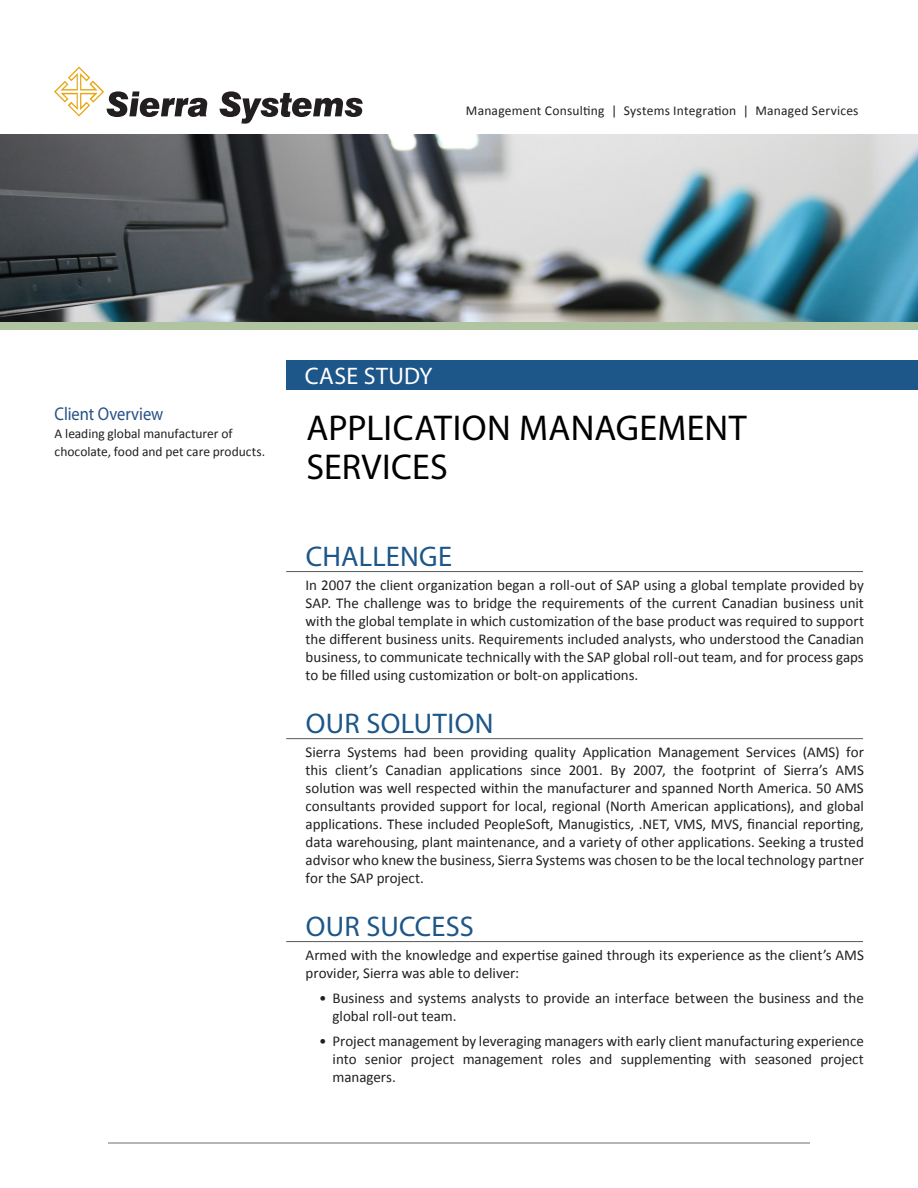
<style>
.page{position:relative;width:918px;height:1188px;background:#fff}
.page>*{position:absolute;margin:0;border:0;box-sizing:border-box;transform-origin:0 0}
.SB_Heading{font:36px/39px "Myriad Pro";letter-spacing:.005em;color:#000}
.SB_Sub_Heading{font:28.5px "Myriad Pro";letter-spacing:.01em;color:#1d5688}
.Body_Paragraph{font:24px "Myriad Pro";letter-spacing:.02em;color:#fff}
.Sub_Heading{font:18.45px "Myriad Pro";color:#275186;scale:.89 1}
.Body_Paragraph-2{font:15px/18px "Calibri";color:#231f20;text-align:justify}
.Bullets{font:15px/18px "Calibri";color:#231f20}
.Left_bar_Paragraph{font:13.5px/18px "Calibri";letter-spacing:.005em;color:#231f20}
</style>
<div class="page">
<svg style="left:220px;top:91px;width:143px;height:33px"></svg>
<svg style="left:54px;top:67px;width:153px;height:50px"></svg>
<hr style="left:108px;top:1143px;width:702px;height:1px;background:#6c6d70">
<div style="left:0;top:321px;width:918px;height:9px;background:#b1c4a2"></div>
<img style="left:0;top:134px;width:918px;height:187px">
<hr style="left:286px;top:571px;width:577px;height:1px;background:#57585a">
<div style="left:286px;top:360px;width:632px;height:30px;background:#1d5688"></div>
<hr style="left:286px;top:738px;width:577px;height:1px;background:#57585a">
<hr style="left:286px;top:941px;width:577px;height:1px;background:#57585a">
<p class="Left_bar_Paragraph" style="left:466px;top:101px;width:394px">Management Consulting | Systems Integration | Managed Services</p>
<p class="Sub_Heading" style="left:55px;top:403px;width:124px">Client Overview</p>
<p class="Left_bar_Paragraph" style="left:55px;top:425px;width:212px">A leading global manufacturer of chocolate, food and pet care products.</p>
<p class="Body_Paragraph" style="left:305px;top:361px;width:129px">CASE STUDY</p>
<p class="SB_Heading" style="left:306px;top:408px;width:442px">APPLICATION MANAGEMENT<br>SERVICES</p>
<p class="SB_Sub_Heading" style="left:306px;top:539px;width:148px">CHALLENGE</p>
<p class="Body_Paragraph-2" style="left:306px;top:577px;width:560px">In 2007 the client organization began a roll-out of SAP using a global template provided by SAP. The challenge was to bridge the requirements of the current Canadian business unit with the global template in which customization of the base product was required to support the different business units. Requirements included analysts, who understood the Canadian business, to communicate technically with the SAP global roll-out team, and for process gaps to be filled using customization or bolt-on applications.</p>
<p class="SB_Sub_Heading" style="left:306px;top:706px;width:189px">OUR SOLUTION</p>
<p class="Body_Paragraph-2" style="left:306px;top:743px;width:560px">Sierra Systems had been providing quality Application Management Services (AMS) for this client’s Canadian applications since 2001. By 2007, the footprint of Sierra’s AMS solution was well respected within the manufacturer and spanned North America. 50 AMS consultants provided support for local, regional (North American applications), and global applications. These included PeopleSoft, Manugistics, .NET, VMS, MVS, financial reporting, data warehousing, plant maintenance, and a variety of other applications. Seeking a trusted advisor who knew the business, Sierra Systems was chosen to be the local technology partner for the SAP project.</p>
<p class="SB_Sub_Heading" style="left:306px;top:908px;width:169px">OUR SUCCESS</p>
<p class="Body_Paragraph-2" style="left:306px;top:946px;width:560px">Armed with the knowledge and expertise gained through its experience as the client’s AMS provider, Sierra was able to deliver:</p>
<p class="Bullets" style="left:333px;top:989px;width:533px;text-indent:-14px">• Business and systems analysts to provide an interface between the business and the global roll-out team.</p>
<p class="Bullets" style="left:333px;top:1032px;width:533px;text-align:justify;text-indent:-14px">• Project management by leveraging managers with early client manufacturing experience into senior project management roles and supplementing with seasoned project managers.</p>
</div>
